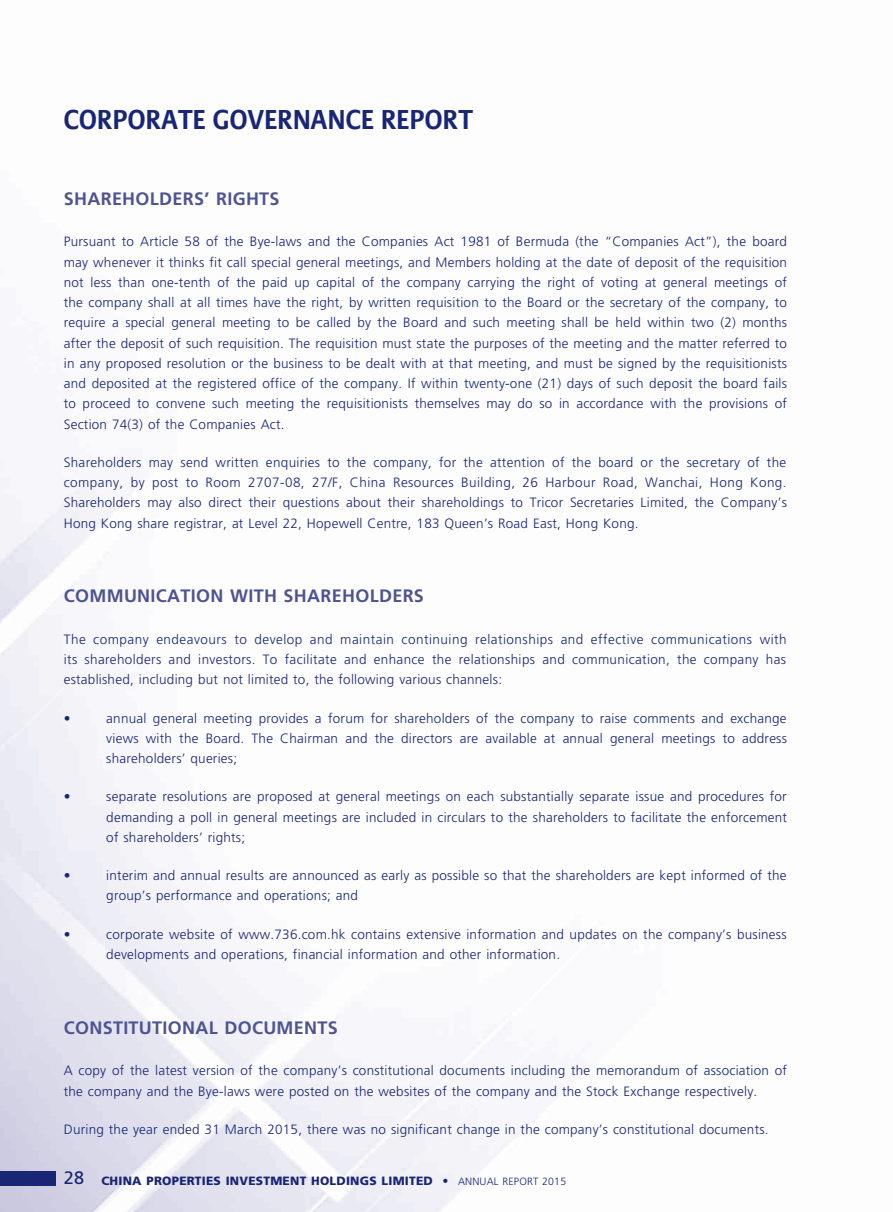
<style>
.page{position:relative;width:893px;height:1212px;background:#fff}
.page>*{position:absolute;margin:0;border:0;box-sizing:border-box;transform-origin:0 0}
.t1{font:700 27px "Allianz Sans";letter-spacing:.01em;color:#192575}
.t2{font:700 18px "Frutiger LT Std";letter-spacing:.015em;color:#4f5391}
.t3{font:300 13.5px/20.2px "Frutiger LT Std";letter-spacing:.015em;color:#192575;text-align:justify}
.t4{font:900 12px "Frutiger LT Std";letter-spacing:.02em;color:#192575}
.s1{font-weight:400;font-size:18px}
.s2{font-weight:300;font-size:10.5px}
</style>
<div class="page">
<img style="left:0;top:459px;width:583px;height:753px">
<div style="left:0;top:1171px;width:56px;height:14px;background:#192575"></div>
<h1 class="t1" style="left:64px;top:102px;width:411px">CORPORATE GOVERNANCE REPORT</h1>
<p class="t2" style="left:64px;top:188px;width:217px">SHAREHOLDERS’ RIGHTS</p>
<p class="t3" style="left:64px;top:232px;width:725px">Pursuant to Article 58 of the Bye-laws and the Companies Act 1981 of Bermuda (the “Companies Act”), the board may whenever it thinks fit call special general meetings, and Members holding at the date of deposit of the requisition not less than one-tenth of the paid up capital of the company carrying the right of voting at general meetings of the company shall at all times have the right, by written requisition to the Board or the secretary of the company, to require a special general meeting to be called by the Board and such meeting shall be held within two (2) months after the deposit of such requisition. The requisition must state the purposes of the meeting and the matter referred to in any proposed resolution or the business to be dealt with at that meeting, and must be signed by the requisitionists and deposited at the registered office of the company. If within twenty-one (21) days of such deposit the board fails to proceed to convene such meeting the requisitionists themselves may do so in accordance with the provisions of Section 74(3) of the Companies Act.</p>
<p class="t3" style="left:64px;top:452px;width:725px">Shareholders may send written enquiries to the company, for the attention of the board or the secretary of the company, by post to Room 2707-08, 27/F, China Resources Building, 26 Harbour Road, Wanchai, Hong Kong.<br>Shareholders may also direct their questions about their shareholdings to Tricor Secretaries Limited, the Company’s Hong Kong share registrar, at Level 22, Hopewell Centre, 183 Queen’s Road East, Hong Kong.</p>
<p class="t2" style="left:64px;top:586px;width:362px">COMM UNICATION WITH SHAREHOLDERS</p>
<p class="t3" style="left:64px;top:629px;width:724px">The company endeavours to develop and maintain continuing relationships and effective communications with its shareholders and investors. To facilitate and enhance the relationships and communication, the company has established, including but not limited to, the following various channels:</p>
<p class="t3" style="left:64px;top:708px;width:8px">•</p>
<p class="t3" style="left:106px;top:708px;width:682px">annual general meeting provides a forum for shareholders of the company to raise comments and exchange views with the Board. The Chairman and the directors are available at annual general meetings to address shareholders’ queries;</p>
<p class="t3" style="left:64px;top:787px;width:8px">•</p>
<p class="t3" style="left:106px;top:787px;width:682px">separate resolutions are proposed at general meetings on each substantially separate issue and procedures for demanding a poll in general meetings are included in circulars to the shareholders to facilitate the enforcement of shareholders’ rights;</p>
<p class="t3" style="left:64px;top:866px;width:8px">•</p>
<p class="t3" style="left:106px;top:866px;width:682px">interim and annual results are announced as early as possible so that the shareholders are kept informed of the group’s performance and operations; and</p>
<p class="t3" style="left:64px;top:924px;width:8px">•</p>
<p class="t3" style="left:106px;top:924px;width:682px">corporate website of www.736.com.hk contains extensive information and updates on the company’s business developments and operations, financial information and other information.</p>
<p class="t2" style="left:64px;top:1017px;width:276px">CONSTITUTIONAL DOCUM ENTS</p>
<p class="t3" style="left:64px;top:1061px;width:725px">A copy of the latest version of the company’s constitutional documents including the memorandum of association of the company and the Bye-laws were posted on the websites of the company and the Stock Exchange respectively.</p>
<p class="t3" style="left:64px;top:1119px;width:706px">During the year ended 31 March 2015, there was no significant change in the company’s constitutional documents.</p>
<p class="t4" style="left:64px;top:1173px;width:504px"><span class="s1">28</span> CHINA PROPERTIES INVESTMENT HOLDINGS LIMITED • <span class="s2">ANNUAL REPORT 2015</span></p>
</div>
